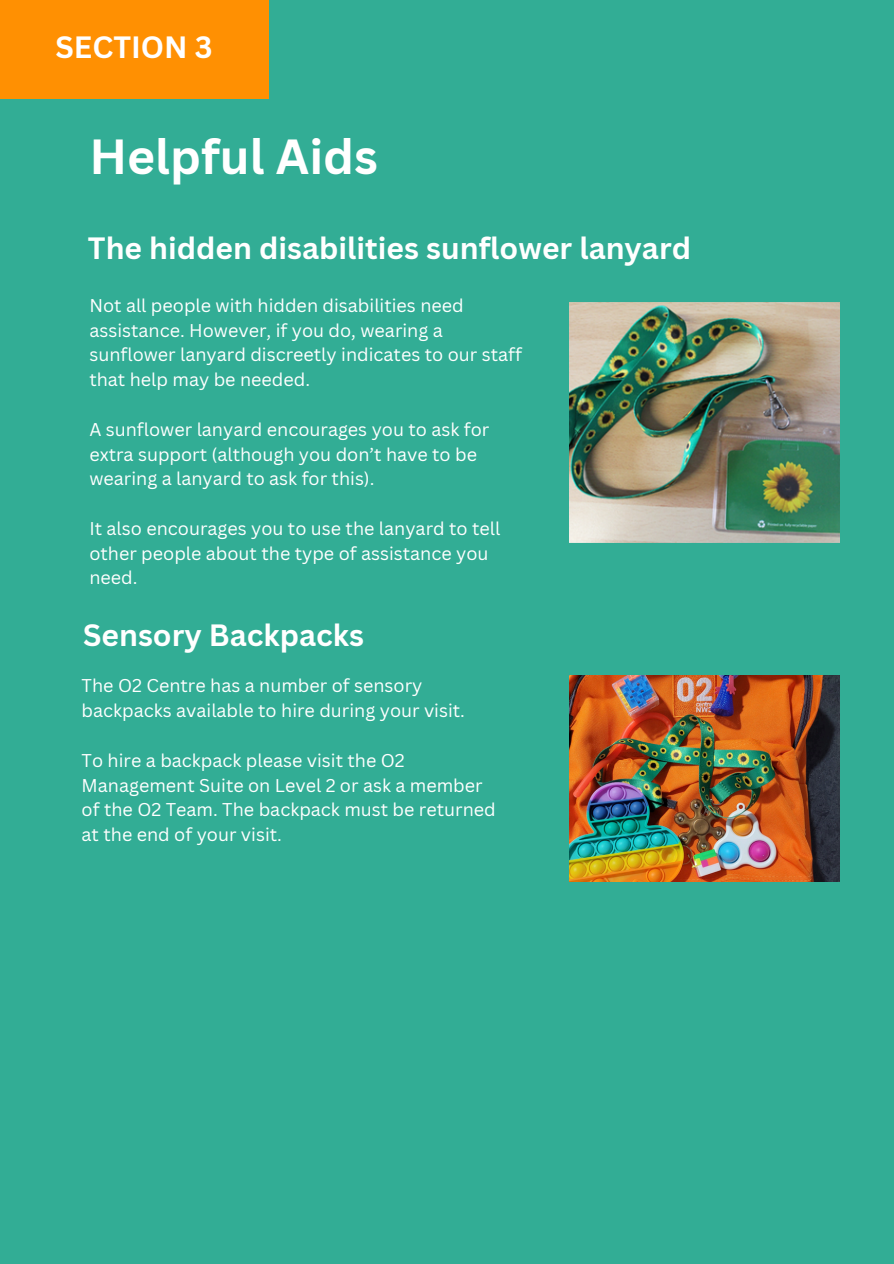
<style>
.page{position:relative;width:894px;height:1264px;background:#fff}
.page>*{position:absolute;margin:0;border:0;box-sizing:border-box;transform-origin:0 0}
.t1{font:700 48px "Canva Sans";color:#fff}
.t2{font:700 30px "Canva Sans";color:#fff}
.t3{font:18px/24.8px "Canva Sans";color:#fff}
</style>
<div class="page">
<div style="left:0;top:0;width:893px;height:1263px;background:#32ad95"></div>
<div style="left:0;top:0;width:268px;height:99px;background:#ff9002"></div>
<img style="left:569px;top:675px;width:270px;height:206px">
<img style="left:569px;top:302px;width:270px;height:240px">
<p class="t2" style="left:55px;top:26px;width:158px">SECTION 3</p>
<h2 class="t1" style="left:89px;top:123px;width:290px">Helpful Aids</h2>
<h1 class="t2" style="left:88px;top:226px;width:604px">The hidden disabilities sunflower lanyard</h1>
<h3 class="t3" style="left:89px;top:292px;width:434px">Not all people with hidden disabilities need assistance. However, if you do, wearing a sunflower lanyard discreetly indicates to our staff that help may be needed.</h3>
<p class="t3" style="left:89px;top:416px;width:401px">A sunflower lanyard encourages you to ask for extra support (although you don’t have to be wearing a lanyard to ask for this).</p>
<p class="t3" style="left:89px;top:515px;width:412px">It also encourages you to use the lanyard to tell other people about the type of assistance you need.</p>
<p class="t2" style="left:83px;top:614px;width:282px">Sensory Backpacks</p>
<h3 class="t3" style="left:82px;top:673px;width:385px">The O2 Centre has a number of sensory backpacks available to hire during your visit.</h3>
<p class="t3" style="left:82px;top:747px;width:415px">To hire a backpack please visit the O2<br>Management Suite on Level 2 or ask a member of the O2 Team. The backpack must be returned at the end of your visit.</p>
</div>
